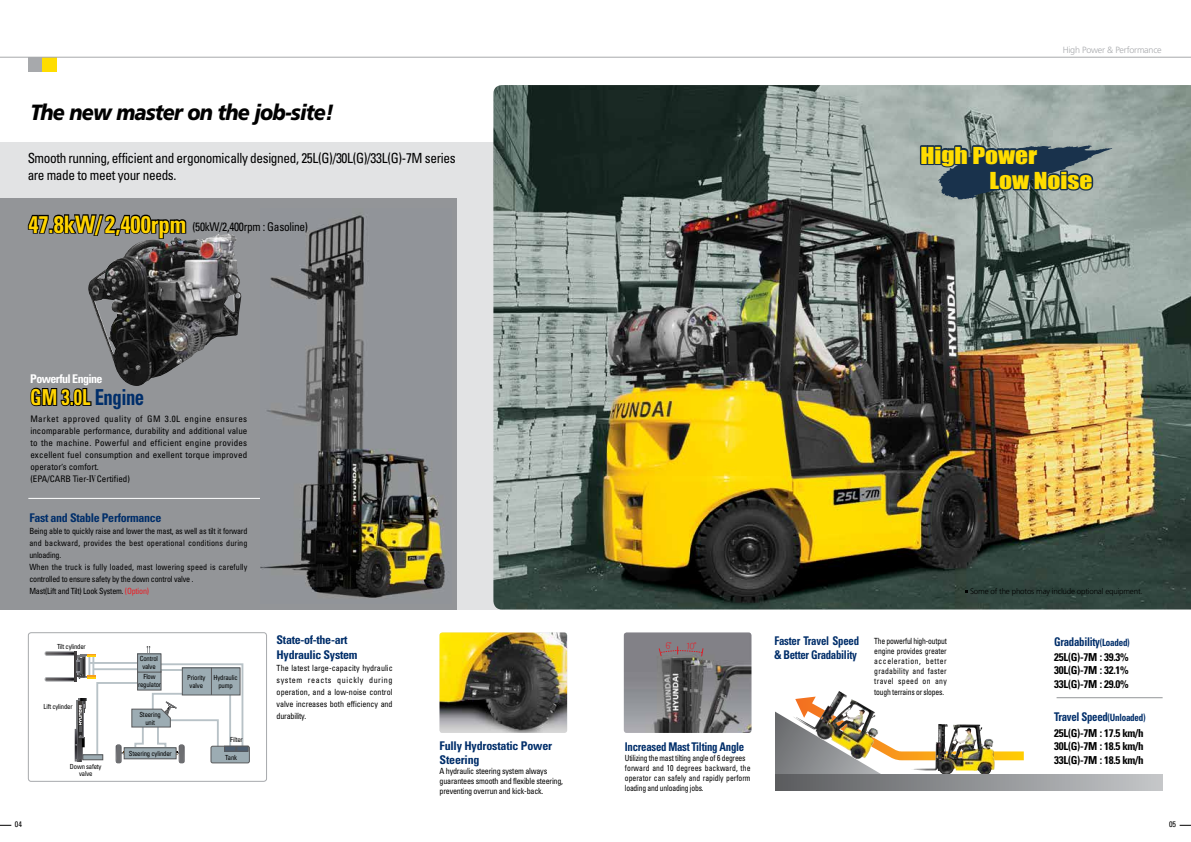
<style>
.page{position:relative;width:1191px;height:842px;background:#fff}
.page>*{position:absolute;margin:0;border:0;box-sizing:border-box;transform-origin:0 0}
.t1{font:700 condensed 24px "Univers";color:#ffd400;scale:.95 1}
.t2{font:italic 900 22px "Frutiger LT Std";letter-spacing:-.04em;color:#000;scale:.9 1}
.t3{font:700 condensed 22px "Univers";letter-spacing:-.025em;color:#ffd400;scale:.85 1}
.t4{font:21.4px/25.3px "Impact";color:#fd0;scale:1.19 1}
.t5{font:condensed 14px/17px "Univers";letter-spacing:-.025em;color:#000;scale:.95 1}
.t6{font:700 condensed 12px/14.4px "Univers";letter-spacing:-.025em;color:#002e6a;scale:.9 1}
.t7{font:700 condensed 12px/14.4px "Univers";letter-spacing:-.025em;color:#002e6a}
.t8{font:condensed 12px "Univers";letter-spacing:-.025em;color:#000;scale:.95 1}
.t9{font:700 condensed 12px "Univers";letter-spacing:-.05em;color:#fff}
.t10{font:700 condensed 11px/13.2px "Univers";letter-spacing:-.025em;color:#000;text-align:justify}
.t11{font:condensed 9px/12px "Univers";letter-spacing:.015em;color:#000}
.t12{font:300 9px "Frutiger";letter-spacing:-.025em;color:#a7a9ac}
.t13{font:condensed 8.5px/12px "Univers";letter-spacing:-.025em;color:#000;scale:.95 1}
.t14{font:condensed 8.5px/10.2px "Univers";color:#000;scale:.9 1}
.t15{font:condensed 8.5px/10.2px "Univers";letter-spacing:-.025em;color:#000;text-align:justify;scale:.9 1}
.t16{font:300 8px "Frutiger";letter-spacing:-.025em;color:#000}
.t17{font:condensed 8px "Univers";color:#000}
.t18{font:condensed 7px/8px "Univers";letter-spacing:-.025em;color:#000;text-align:center;scale:.95 1}
.s1{color:#002e6a}
.s2{font-size:8.5px}
.s3{font-family:"Times New Roman";font-weight:700;font-stretch:normal;font-size:10px}
.s4{color:#ed1b23}
.s5{font-size:10px}
</style>
<div class="page">
<div style="left:0;top:142px;width:595px;height:467px;background:#e2e3e4"></div>
<svg style="left:775px;top:711px;width:248px;height:64px"></svg>
<img style="left:911px;top:724px;width:83px;height:51px">
<svg style="left:775px;top:775px;width:387px;height:15px;background:#8f9193"></svg>
<img style="left:439px;top:632px;width:128px;height:101px">
<hr style="left:1056px;top:697px;width:106px;height:1px;background:#939598">
<svg style="left:1179px;top:825px;width:12px;height:1px"></svg>
<img style="left:493px;top:85px;width:698px;height:524px">
<div style="left:0;top:198px;width:432px;height:411px;background:#939598"></div>
<div style="left:394px;top:198px;width:62px;height:411px;background:#939598"></div>
<img style="left:88px;top:233px;width:154px;height:153px">
<div style="left:28px;top:57px;width:15px;height:14px;background:#a7a9ac"></div>
<div style="left:43px;top:57px;width:14px;height:14px;background:#fd0"></div>
<hr style="left:0;top:57px;width:1191px;height:1px;background:#a7a9ac">
<svg style="left:918px;top:137px;width:194px;height:64px;background:#596c77"></svg>
<img style="left:624px;top:632px;width:127px;height:101px">
<svg style="left:30px;top:372px;width:62px;height:35px"></svg>
<div style="left:211px;top:746px;width:38px;height:17px;background:#9cacb3;border-radius:2px"></div>
<div style="left:211px;top:746px;width:38px;height:17px;border:1px solid #58595b;border-radius:2px"></div>
<div style="left:237px;top:746px;width:11px;height:5px;background:#4d5e71"></div>
<div style="left:237px;top:746px;width:11px;height:5px;border:1px solid #58595b"></div>
<svg style="left:45px;top:646px;width:199px;height:117px"></svg>
<div style="left:28px;top:632px;width:239px;height:150px;border:1px solid #a7a9ac;border-radius:3px"></div>
<hr style="left:28px;top:498px;width:259px;height:1px;background:#fff">
<svg style="left:27px;top:214px;width:160px;height:38px"></svg>
<img style="left:793px;top:695px;width:81px;height:64px">
<img style="left:261px;top:214px;width:184px;height:384px">
<svg style="left:658px;top:642px;width:45px;height:15px"></svg>
<h2 class="t2" style="left:30px;top:99px;width:339px">The new master on the job-site!</h2>
<h3 class="t5" style="left:27px;top:149px;width:452px">Smooth running, efficient and ergonomically designed, 25L(G)/30L(G)/33L(G)-7M series are made to meet your needs.</h3>
<h1 class="t1" style="left:28px;top:209px;width:168px">47.8kW/ 2,400rpm</h1>
<h3 class="t8" style="left:192px;top:219px;width:123px">(50kW/2,400rpm : Gasoline)</h3>
<h3 class="t9" style="left:30px;top:371px;width:74px">Powerful Engine</h3>
<h2 class="t3" style="left:30px;top:384px;width:136px">GM 3.0L <span class="s1">Engine</span></h2>
<p class="t11" style="left:30px;top:413px;width:218px">Market approved quality of GM 3.0L engine ensures incomparable performance, durability and additional value to the machine. Powerful and efficient engine provides excellent fuel consumption and exellent torque improved operator<span class="s2">’</span>s comfort.<br>(EPA/CARB Tier-<span class="s3">IV</span> Certified)</p>
<h3 class="t7" style="left:29px;top:510px;width:134px">Fast and Stable Performance</h3>
<p class="t13" style="left:29px;top:524px;width:231px">Being able to quickly raise and lower the mast, as well as tilt it forward and backward, provides the best operational conditions during unloading.<br>When the truck is fully loaded, mast lowering speed is carefully controlled to ensure safety by the down control valve .<br>Mast(Lift and Tilt) Look System. <span class="s4">(Option)</span></p>
<p class="t18" style="left:57px;top:642px;width:32px">Tilt cylinder</p>
<p class="t18" style="left:44px;top:702px;width:32px">Lift cylinder</p>
<p class="t18" style="left:70px;top:763px;width:35px;line-height:7px">Down safety valve</p>
<p class="t18" style="left:140px;top:654px;width:21px">Control valve</p>
<p class="t18" style="left:138px;top:672px;width:26px">Flow regulator</p>
<p class="t18" style="left:139px;top:710px;width:24px">Steering unit</p>
<p class="t18" style="left:129px;top:749px;width:47px">Steering cylinder</p>
<p class="t18" style="left:187px;top:673px;width:20px">Priority valve</p>
<p class="t18" style="left:213px;top:673px;width:27px">Hydraulic pump</p>
<p class="t18" style="left:230px;top:736px;width:15px">Filter</p>
<p class="t18" style="left:225px;top:753px;width:14px">Tank</p>
<h3 class="t7" style="left:277px;top:632px;width:82px">State-of-the-art<br>Hydraulic System</h3>
<p class="t13" style="left:277px;top:661px;width:124px;text-align:justify">The latest large-capacity hydraulic system reacts quickly during operation, and a low-noise control valve increases both efficiency and durability.</p>
<h3 class="t7" style="left:439px;top:738px;width:114px">Fully Hydrostatic Power<br>Steering</h3>
<p class="t13" style="left:439px;top:766px;width:132px;line-height:10.2px">A hydraulic steering system always guarantees smooth and flexible steering, preventing overrun and kick-back.</p>
<p class="t12" style="left:1062px;top:45px;width:100px">High Power &amp; Performance</p>
<h3 class="t4" style="left:989px;top:142px;width:88px;text-indent:-69px">High Power<br>Low Noise</h3>
<h3 class="t6" style="left:625px;top:739px;width:134px">Increased Mast Tilting Angle</h3>
<p class="t14" style="left:625px;top:752px;width:141px">Utilizing the mast tilting angle of 6 degrees forward and 10 degrees backward, the operator can safely and rapidly perform loading and unloading jobs.</p>
<p class="t16" style="left:970px;top:587px;width:174px">Some of the photos may include optional equipment.</p>
<h3 class="t6" style="left:774px;top:633px;width:96px">Faster Travel Speed &amp; Better Gradability</h3>
<h3 class="t6" style="left:1054px;top:634px;width:85px">Gradability<span class="s5">(Loaded)</span></h3>
<p class="t15" style="left:874px;top:635px;width:82px">The powerful high-output engine provides greater acceleration, better gradability and faster travel speed on any tough terrains or slopes.</p>
<p class="t10" style="left:1054px;top:650px;width:76px">25L(G)-7M : 39.3% 30L(G)-7M : 32.1% 33L(G)-7M : 29.0%</p>
<h3 class="t6" style="left:1054px;top:709px;width:103px">Travel Speed<span class="s5">(Unloaded)</span></h3>
<p class="t10" style="left:1054px;top:727px;width:91px">25L(G)-7M : 17.5 km/h 30L(G)-7M : 18.5 km/h 33L(G)-7M : 18.5 km/h</p>
<p class="t17" style="left:15px;top:819px;width:9px">04</p>
<p class="t17" style="left:1169px;top:819px;width:9px">05</p>
</div>
